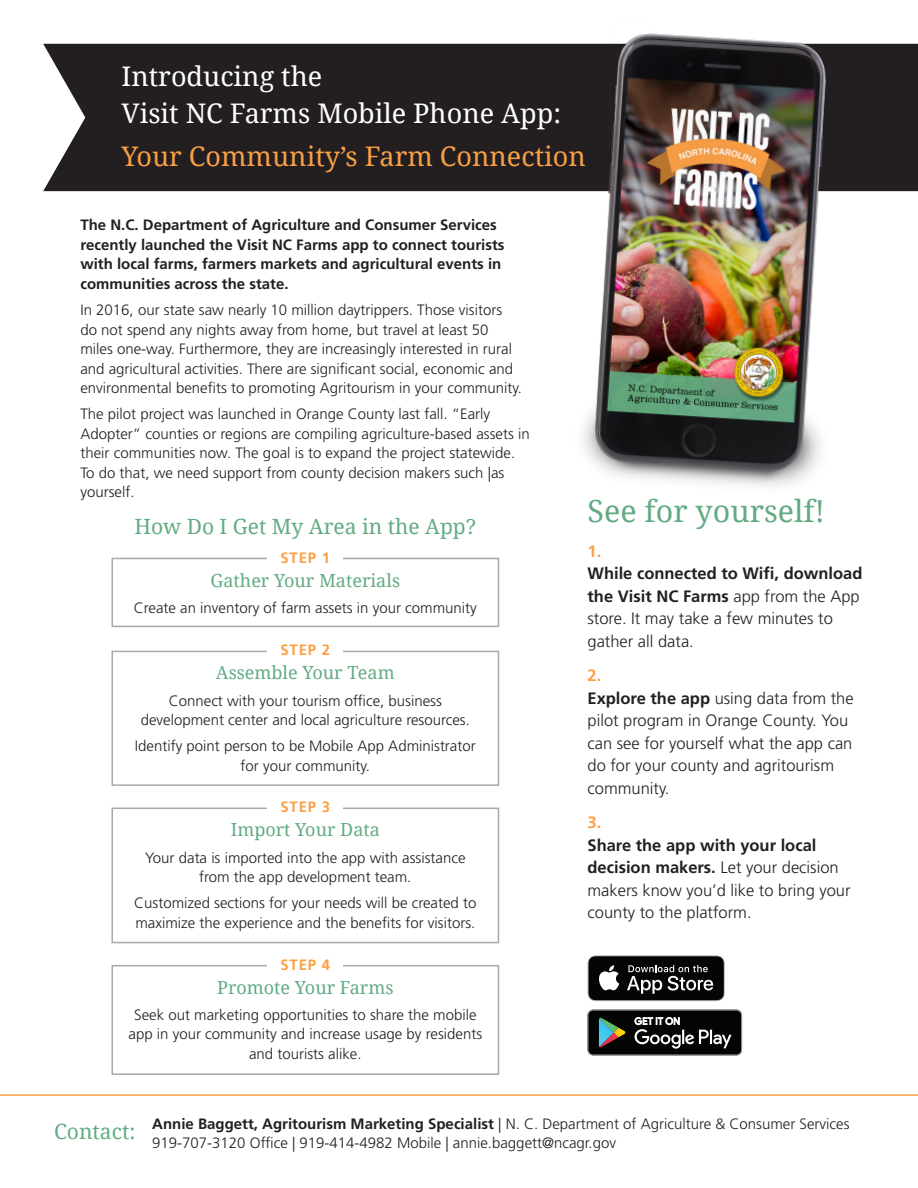
<style>
.page{position:relative;width:918px;height:1188px;background:#fff}
.page>*{position:absolute;margin:0;border:0;box-sizing:border-box;transform-origin:0 0}
.t1{font:30.45px "Droid Serif";color:#62ab82}
.t2{font:27px/36.5px "Droid Serif";color:#fff}
.t3{font:27px "Droid Serif";color:#f89f46}
.t4{font:21px "Droid Serif";color:#62ab82}
.t5{font:18px "Droid Serif";color:#62ab82}
.t6{font:300 16.5px/22.5px "Frutiger LT Std";color:#231f20}
.t7{font:700 16.5px "Frutiger LT Std";color:#fda044}
.t8{font:300 15px/19.5px "Frutiger LT Std";color:#231f20}
.t9{font:700 15px/19.5px "Frutiger LT Std";color:#231f20}
.t10{font:700 15px "Frutiger LT Std";letter-spacing:.05em;color:#fda044}
.s1{font-weight:700}
</style>
<div class="page">
<div style="left:43px;top:44px;width:875px;height:147px;background:#231f20"></div>
<img style="left:568px;top:33px;width:309px;height:453px">
<svg style="left:588px;top:955px;width:137px;height:46px;background:#373736"></svg>
<svg style="left:588px;top:1010px;width:154px;height:45px;background:#2c2f2c"></svg>
<div style="left:112px;top:558px;width:387px;height:69px;border:2px solid #a8a9ad"></div>
<div style="left:268px;top:553px;width:75px;height:10px;background:#fff"></div>
<div style="left:112px;top:965px;width:387px;height:110px;border:2px solid #a8a9ad"></div>
<div style="left:268px;top:960px;width:75px;height:10px;background:#fff"></div>
<div style="left:112px;top:651px;width:387px;height:135px;border:2px solid #a8a9ad"></div>
<div style="left:268px;top:646px;width:75px;height:10px;background:#fff"></div>
<div style="left:112px;top:808px;width:387px;height:135px;border:2px solid #a8a9ad"></div>
<div style="left:268px;top:803px;width:75px;height:9px;background:#fff"></div>
<hr style="left:0;top:1094px;width:918px;height:2px;background:#f89f46">
<p class="t2" style="left:122px;top:58px;width:441px">Introducing the<br>Visit NC Farms Mobile Phone App:</p>
<p class="t3" style="left:122px;top:138px;width:466px">Your Community’s Farm Connection</p>
<p class="t9" style="left:80px;top:216px;width:426px">The N.C. Department of Agriculture and Consumer Services recently launched the Visit NC Farms app to connect tourists with local farms, farmers markets and agricultural events in communities across the state.</p>
<p class="t8" style="left:80px;top:301px;width:443px">In 2016, our state saw nearly 10 million daytrippers. Those visitors do not spend any nights away from home, but travel at least 50 miles one-way. Furthermore, they are increasingly interested in rural and agricultural activities. There are significant social, economic and environmental benefits to promoting Agritourism in your community.</p>
<p class="t8" style="left:80px;top:405px;width:451px">The pilot project was launched in Orange County last fall. “Early Adopter” counties or regions are compiling agriculture-based assets in their communities now. The goal is to expand the project statewide.<br>To do that, we need support from county decision makers such |as yourself.</p>
<p class="t4" style="left:134px;top:512px;width:343px">How Do I Get My Area in the App?</p>
<p class="t10" style="left:281px;top:548px;width:51px">STEP 1</p>
<p class="t5" style="left:211px;top:568px;width:191px">Gather Your Materials</p>
<p class="t8" style="left:134px;top:598px;width:345px">Create an inventory of farm assets in your community</p>
<p class="t10" style="left:281px;top:641px;width:51px">STEP 2</p>
<p class="t5" style="left:216px;top:661px;width:180px">Assemble Your Team</p>
<p class="t8" style="left:141px;top:691px;width:331px;text-align:center">Connect with your tourism office, business development center and local agriculture resources.</p>
<p class="t8" style="left:135px;top:737px;width:342px;text-align:center">Identify point person to be Mobile App Administrator for your community.</p>
<p class="t10" style="left:281px;top:798px;width:51px">STEP 3</p>
<p class="t5" style="left:231px;top:817px;width:151px">Import Your Data</p>
<p class="t8" style="left:145px;top:848px;width:322px;text-align:center">Your data is imported into the app with assistance from the app development team.</p>
<p class="t8" style="left:134px;top:894px;width:344px">Customized sections for your needs will be created to maximize the experience and the benefits for visitors.</p>
<p class="t10" style="left:281px;top:956px;width:51px">STEP 4</p>
<p class="t5" style="left:217px;top:975px;width:178px">Promote Your Farms</p>
<p class="t8" style="left:129px;top:1005px;width:355px;text-align:center">Seek out marketing opportunities to share the mobile app in your community and increase usage by residents and tourists alike.</p>
<p class="t1" style="left:588px;top:490px;width:239px">See for yourself!</p>
<p class="t7" style="left:588px;top:541px;width:15px">1.</p>
<p class="t6" style="left:588px;top:563px;width:277px"><span class="s1">While connected to Wifi, download the Visit NC Farms</span> app from the App store. It may take a few minutes to gather all data.</p>
<p class="t7" style="left:588px;top:666px;width:15px">2.</p>
<p class="t6" style="left:588px;top:687px;width:268px"><span class="s1">Explore the app</span> using data from the pilot program in Orange County. You can see for yourself what the app can do for your county and agritourism community.</p>
<p class="t7" style="left:588px;top:813px;width:15px">3.</p>
<p class="t6" style="left:588px;top:834px;width:265px"><span class="s1">Share the app with your local decision makers.</span> Let your decision makers know you’d like to bring your county to the platform.</p>
<p class="t4" style="left:54px;top:1117px;width:83px">Contact:</p>
<p class="t8" style="left:152px;top:1114px;width:699px"><span class="s1">Annie Baggett, Agritourism Marketing Specialist</span> | N. C. Department of Agriculture &amp; Consumer Services<br>919-707-3120 Office | 919-414-4982 Mobile | annie.baggett@ncagr.gov</p>
</div>
